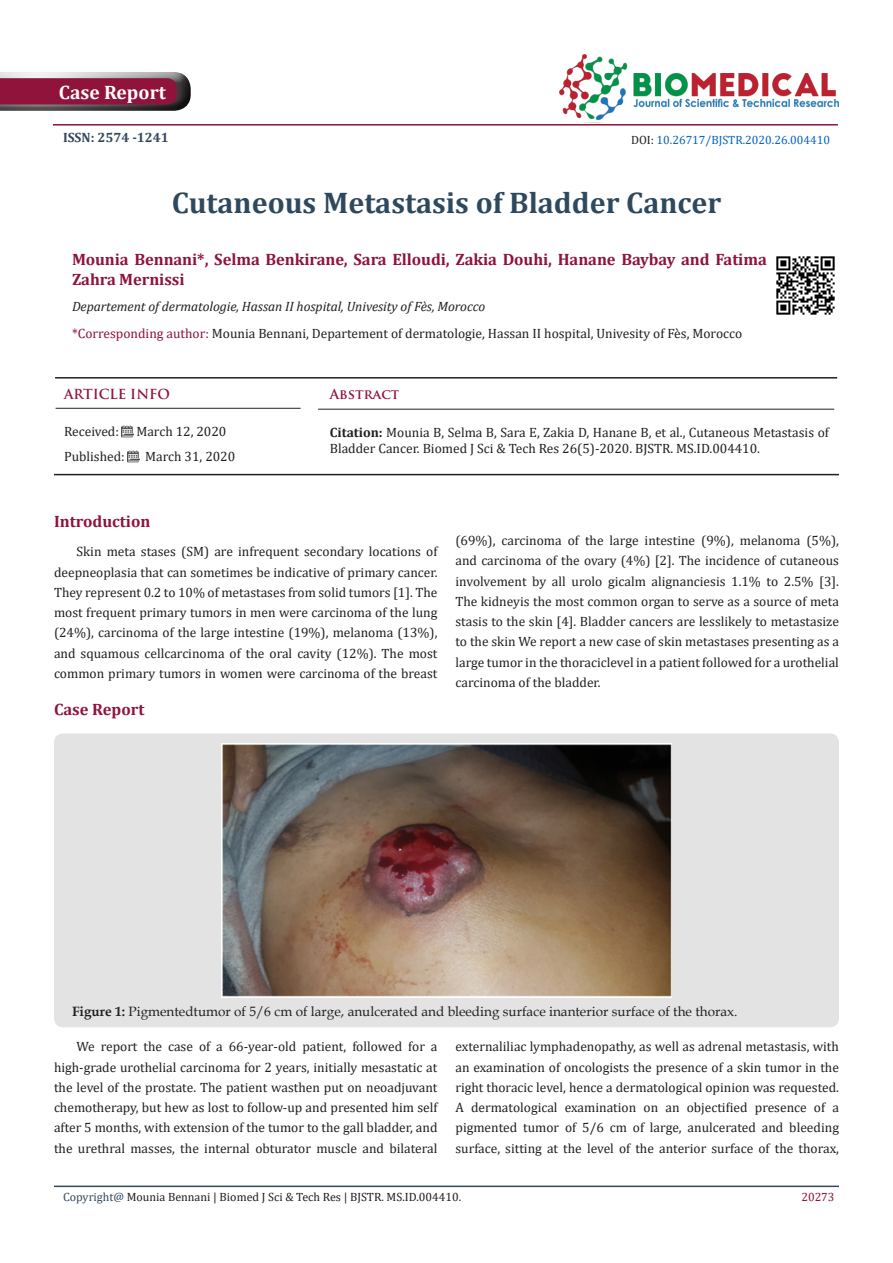
<style>
.page{position:relative;width:893px;height:1263px;background:#fff}
.page>*{position:absolute;margin:0;border:0;box-sizing:border-box;transform-origin:0 0}
.t1{font:700 30px "Cambria";color:#2e495e}
.t2{font:700 19.5px "Cambria";color:#fff}
.t3{font:700 16.5px/19.8px "Cambria";letter-spacing:-.005em;color:#8f133a}
.t4{font:13.5px/20.2px "Cambria";color:#231f20;text-align:justify}
.t5{font:13.5px "Book Antiqua";color:#231f20}
.t6{font:italic 13.5px "Cambria";letter-spacing:-.005em;color:#231f20}
.t7{font:700 13.5px "Trajan Pro";color:#8f133a}
.t8{font:700 13.5px "Cambria";color:#34495e}
.t9{font:12px "Cambria";color:#231f20}
.t10{font:12px "Cambria";color:#0563c1}
.t11{font:12px "Cambria";color:#8f133a}
.s1{color:#231f20}
.s2{color:#8f133a}
.s3{font-weight:700}
.s4{color:#34495e}
</style>
<div class="page">
<hr style="left:54px;top:1185px;width:785px;height:2px;background:#34495e">
<svg style="left:0;top:72px;width:191px;height:39px;background:#8a3d55"></svg>
<img style="left:559px;top:54px;width:280px;height:67px">
<hr style="left:53px;top:124px;width:785px;height:2px;background:#8f133a">
<img style="left:776px;top:256px;width:59px;height:59px">
<svg style="left:122px;top:425px;width:11px;height:12px"></svg>
<svg style="left:128px;top:451px;width:11px;height:11px"></svg>
<hr style="left:56px;top:408px;width:245px;height:1px;background:#231f20">
<hr style="left:55px;top:377px;width:782px;height:2px;background:#231f20">
<hr style="left:318px;top:409px;width:516px;height:1px;background:#231f20">
<hr style="left:54px;top:474px;width:785px;height:1px;background:#231f20">
<div style="left:54px;top:733px;width:785px;height:294px;background:#e3e3e3;border-radius:9px"></div>
<img style="left:222px;top:743px;width:449px;height:254px">
<p class="t2" style="left:59px;top:78px;width:108px">Case Report</p>
<p class="t8" style="left:63px;top:127px;width:107px">ISSN: 2574 -1241</p>
<p class="t10" style="left:631px;top:133px;width:200px"><span class="s1">DOI:</span> 10.26717/BJSTR.2020.26.004410</p>
<p class="t1" style="left:172px;top:182px;width:551px">Cutaneous Metastasis of Bladder Cancer</p>
<p class="t3" style="left:72px;top:249px;width:696px">Mounia Bennani*, Selma Benkirane, Sara Elloudi, Zakia Douhi, Hanane Baybay and Fatima<br>Zahra Mernissi</p>
<p class="t6" style="left:72px;top:297px;width:415px">Departement of dermatologie, Hassan II hospital, Univesity of Fès, Morocco</p>
<p class="t4" style="left:72px;top:323px;width:672px"><span class="s2">*Corresponding author:</span> Mounia Bennani, Departement of dermatologie, Hassan II hospital, Univesity of Fès, Morocco</p>
<p class="t7" style="left:64px;top:385px;width:108px">ARTICLE INFO</p>
<p class="t7" style="left:330px;top:386px;width:71px">Abstract</p>
<p class="t4" style="left:330px;top:424px;width:501px;line-height:16.2px"><span class="s3">Citation:</span> Mounia B, Selma B, Sara E, Zakia D, Hanane B, et al., Cutaneous Metastasis of<br>Bladder Cancer. Biomed J Sci &amp; Tech Res 26(5)-2020. BJSTR. MS.ID.004410.</p>
<p class="t4" style="left:64px;top:421px;width:56px">Received:</p>
<p class="t4" style="left:136px;top:421px;width:91px">March 12, 2020</p>
<p class="t4" style="left:64px;top:446px;width:62px">Published:</p>
<p class="t4" style="left:145px;top:446px;width:91px">March 31, 2020</p>
<p class="t3" style="left:54px;top:511px;width:98px">Introduction</p>
<p class="t4" style="left:54px;top:542px;width:385px;text-indent:22px">Skin meta stases (SM) are infrequent secondary locations of deepneoplasia that can sometimes be indicative of primary cancer.<br>They represent 0.2 to 10% of metastases from solid tumors [1]. The most frequent primary tumors in men were carcinoma of the lung (24%), carcinoma of the large intestine (19%), melanoma (13%), and squamous cellcarcinoma of the oral cavity (12%). The most common primary tumors in women were carcinoma of the breast</p>
<p class="t4" style="left:455px;top:530px;width:385px">(69%), carcinoma of the large intestine (9%), melanoma (5%), and carcinoma of the ovary (4%) [2]. The incidence of cutaneous involvement by all urolo gicalm alignanciesis 1.1% to 2.5% [3].<br>The kidneyis the most common organ to serve as a source of meta stasis to the skin [4]. Bladder cancers are lesslikely to metastasize to the skin We report a new case of skin metastases presenting as a large tumor in the thoraciclevel in a patient followed for a urothelial carcinoma of the bladder.</p>
<p class="t3" style="left:54px;top:698px;width:92px">Case Report</p>
<p class="t5" style="left:72px;top:1002px;width:667px"><span class="s3">Figure 1:</span> Pigmentedtumor of 5/6 cm of large, anulcerated and bleeding surface inanterior surface of the thorax.</p>
<p class="t4" style="left:54px;top:1036px;width:385px;text-indent:22px">We report the case of a 66-year-old patient, followed for a high-grade urothelial carcinoma for 2 years, initially mesastatic at the level of the prostate. The patient wasthen put on neoadjuvant chemotherapy, but hew as lost to follow-up and presented him self after 5 months, with extension of the tumor to the gall bladder, and the urethral masses, the internal obturator muscle and bilateral</p>
<p class="t4" style="left:455px;top:1036px;width:385px">externaliliac lymphadenopathy, as well as adrenal metastasis, with an examination of oncologists the presence of a skin tumor in the right thoracic level, hence a dermatological opinion was requested.<br>A dermatological examination on an objectified presence of a pigmented tumor of 5/6 cm of large, anulcerated and bleeding surface, sitting at the level of the anterior surface of the thorax,</p>
<p class="t9" style="left:63px;top:1190px;width:400px"><span class="s4">Copyright@</span> Mounia Bennani | Biomed J Sci &amp; Tech Res | BJSTR. MS.ID.004410.</p>
<p class="t11" style="left:801px;top:1189px;width:35px">20273</p>
</div>
